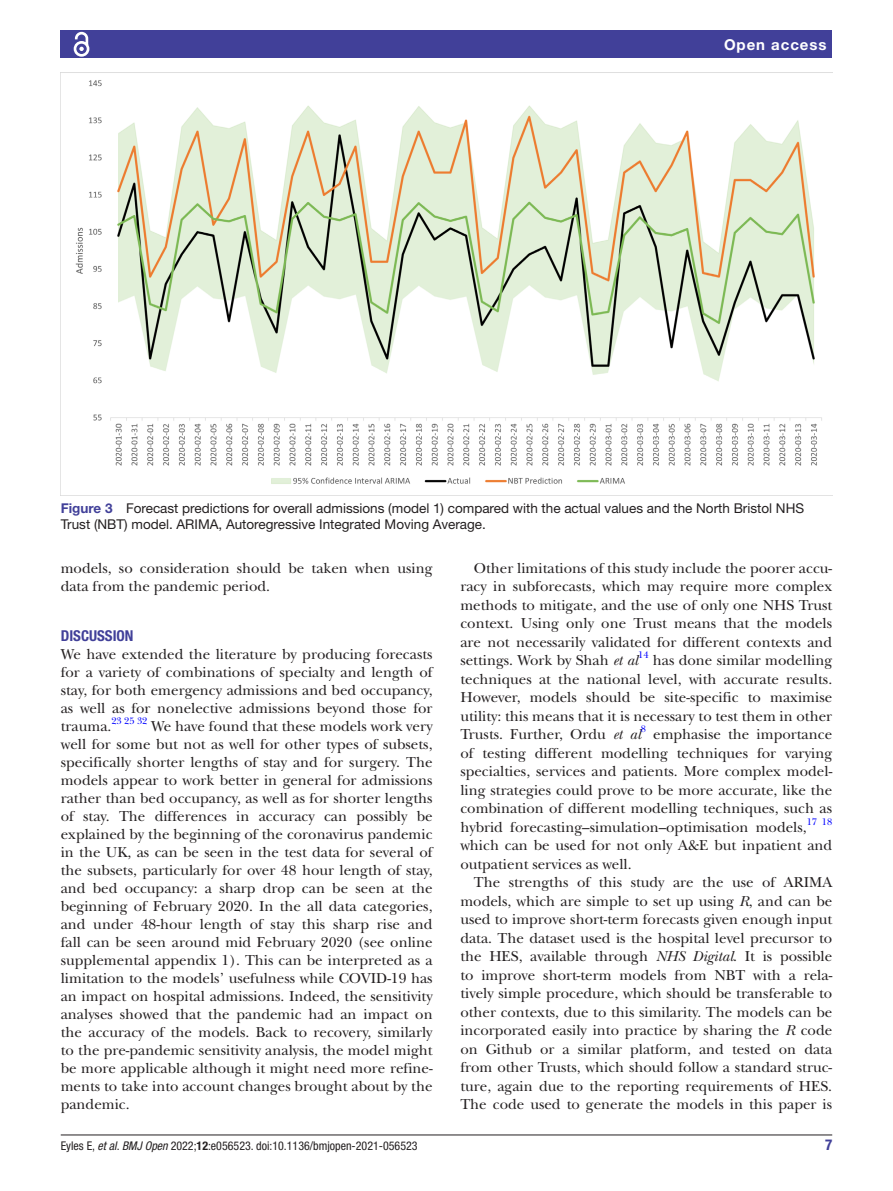
<style>
.page{position:relative;width:893px;height:1191px;background:#fff}
.page>*{position:absolute;margin:0;border:0;box-sizing:border-box;transform-origin:0 0}
.t1{font:15px/18.5px "New Baskerville";color:#231f20;text-align:justify}
.t2{font:700 condensed 15px "Helvetica Neue LT Std";color:#414099}
.t3{font:700 15px "Helvetica Neue LT Std";letter-spacing:.065em;color:#fff}
.t4{font:13.5px/16.2px "Helvetica Neue LT Std";color:#231f20}
.t5{font:condensed 12px "Helvetica Neue LT Std";color:#231f20}
.t6{font:9.9px "New Baskerville";color:#00f}
.s1{font-weight:700;color:#414099}
.s2{font-style:italic}
.s3{font-weight:700}
</style>
<div class="page">
<hr style="left:61px;top:1134px;width:771px;height:1px;background:#231f20">
<div style="left:61px;top:31px;width:771px;height:27px;background:#414099"></div>
<svg style="left:73px;top:31px;width:17px;height:26px"></svg>
<img style="left:75px;top:80px;width:747px;height:404px">
<p class="t3" style="left:724px;top:35px;width:104px">Open access</p>
<p class="t4" style="left:61px;top:500px;width:745px"><span class="s1">Figure 3</span> Forecast predictions for overall admissions (model 1) compared with the actual values and the North Bristol NHS<br>Trust (NBT) model. ARIMA, Autoregressive Integrated Moving Average.</p>
<p class="t1" style="left:61px;top:559px;width:373px;line-height:18px">models, so consideration should be taken when using data from the pandemic period.</p>
<p class="t2" style="left:61px;top:627px;width:74px">DISCUSSION</p>
<p class="t1" style="left:61px;top:645px;width:373px;line-height:18px">We have extended the literature by producing forecasts for a variety of combinations of specialty and length of stay, for both emergency admissions and bed occupancy, as well as for nonelective admissions beyond those for trauma.</p>
<p class="t6" style="left:111px;top:715px;width:38px">23 25 32</p>
<p class="t1" style="left:61px;top:717px;width:373px;line-height:18px;text-indent:90px">We have found that these models work very well for some but not as well for other types of subsets, specifically shorter lengths of stay and for surgery. The models appear to work better in general for admissions rather than bed occupancy, as well as for shorter lengths of stay. The differences in accuracy can possibly be explained by the beginning of the coronavirus pandemic in the UK, as can be seen in the test data for several of the subsets, particularly for over 48 hour length of stay, and bed occupancy: a sharp drop can be seen at the beginning of February 2020. In the all data categories, and under 48-hour length of stay this sharp rise and fall can be seen around mid February 2020 (see online supplemental appendix 1). This can be interpreted as a limitation to the models’ usefulness while COVID-19 has an impact on hospital admissions. Indeed, the sensitivity analyses showed that the pandemic had an impact on the accuracy of the models. Back to recovery, similarly to the pre-pandemic sensitivity analysis, the model might be more applicable although it might need more refine&shy;ments to take into account changes brought about by the pandemic.</p>
<p class="t1" style="left:460px;top:558px;width:373px;text-indent:14px">Other limitations of this study include the poorer accu&shy;racy in subforecasts, which may require more complex methods to mitigate, and the use of only one NHS Trust context. Using only one Trust means that the models are not necessarily validated for different contexts and settings. Work by Shah <span class="s2">et al</span></p>
<p class="t6" style="left:638px;top:649px;width:12px">14</p>
<p class="t1" style="left:460px;top:651px;width:373px;text-indent:193px">has done similar modelling techniques at the national level, with accurate results.<br>However, models should be site-specific to maximise utility: this means that it is necessary to test them in other Trusts. Further, Ordu <span class="s2">et al</span></p>
<p class="t6" style="left:641px;top:723px;width:7px">8</p>
<p class="t1" style="left:460px;top:725px;width:373px;text-indent:193px">emphasise the importance of testing different modelling techniques for varying specialties, services and patients. More complex model&shy;ling strategies could prove to be more accurate, like the combination of different modelling techniques, such as hybrid forecasting–simulation–optimisation models,</p>
<p class="t6" style="left:807px;top:816px;width:27px">17 18</p>
<p class="t1" style="left:460px;top:836px;width:373px">which can be used for not only A&amp;E but inpatient and outpatient services as well.</p>
<p class="t1" style="left:460px;top:873px;width:373px;text-indent:14px">The strengths of this study are the use of ARIMA models, which are simple to set up using <span class="s2">R</span>, and can be used to improve short-term forecasts given enough input data. The dataset used is the hospital level precursor to the HES, available through <span class="s2">NHS Digital</span>. It is possible to improve short-term models from NBT with a rela&shy;tively simple procedure, which should be transferable to other contexts, due to this similarity. The models can be incorporated easily into practice by sharing the <span class="s2">R</span> code on Github or a similar platform, and tested on data from other Trusts, which should follow a standard struc&shy;ture, again due to the reporting requirements of HES.<br>The code used to generate the models in this paper is</p>
<p class="t5" style="left:61px;top:1138px;width:358px">Eyles E, <span class="s2">et al</span>. <span class="s2">BMJ Open</span> 2022;<span class="s3">12</span>:e056523. doi:10.1136/bmjopen-2021-056523</p>
<p class="t2" style="left:825px;top:1135px;width:9px">7</p>
</div>
